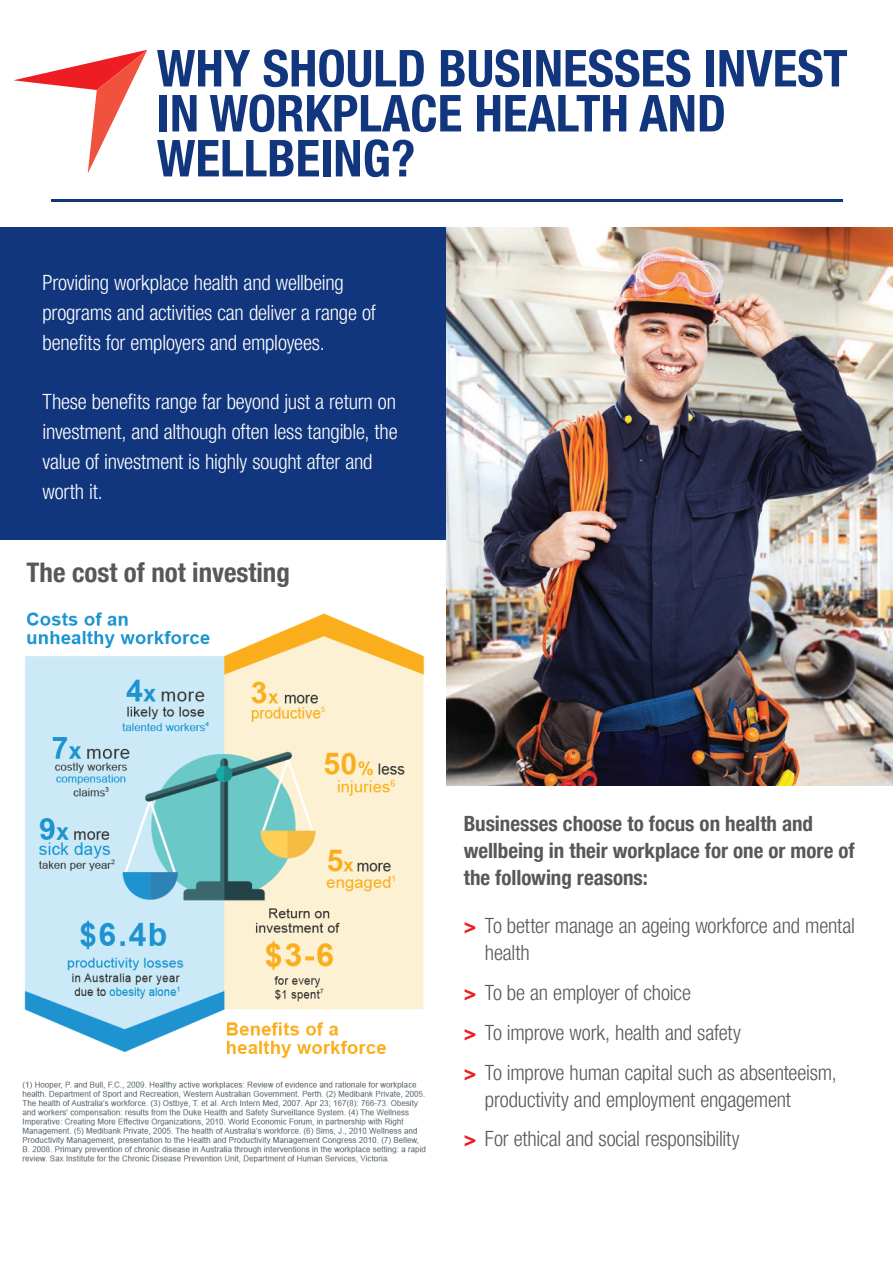
<style>
.page{position:relative;width:893px;height:1263px;background:#fff}
.page>*{position:absolute;margin:0;border:0;box-sizing:border-box;transform-origin:0 0}
.t1{font:700 condensed 51px/45px "Helvetica Neue LTW1 G";color:#11367e}
.t2{font:700 condensed 27px "Helvetica Neue LTW1 G";color:#57585a}
.t3{font:300 condensed 21px/30px "Helvetica Neue LTW1 G";letter-spacing:-.01em;color:#fff}
.t4{font:300 condensed 21px/39.8px "Helvetica Neue LTW1 G";letter-spacing:-.01em;color:#57585a}
.t5{font:700 condensed 21px/27px "Helvetica Neue LTW1 G";color:#57585a}
.s1{font-weight:700;color:#ee1d23}
</style>
<div class="page">
<div style="left:0;top:227px;width:446px;height:313px;background:#11367e"></div>
<img style="left:22px;top:612px;width:404px;height:551px">
<img style="left:446px;top:228px;width:447px;height:557px">
<svg style="left:13px;top:50px;width:134px;height:123px"></svg>
<hr style="left:51px;top:199px;width:791px;height:3px;background:#11367e">
<h1 class="t1" style="left:157px;top:46px;width:692px">WHY SHOULD BUSINESSES INVEST<br>IN WORKPLACE HEALTH AND<br>WELLBEING?</h1>
<p class="t3" style="left:43px;top:267px;width:335px">Providing workplace health and wellbeing programs and activities can deliver a range of benefits for employers and employees.</p>
<p class="t3" style="left:43px;top:387px;width:357px">These benefits range far beyond just a return on investment, and although often less tangible, the value of investment is highly sought after and worth it.</p>
<p class="t2" style="left:27px;top:556px;width:265px">The cost of not investing</p>
<p class="t5" style="left:464px;top:810px;width:392px">Businesses choose to focus on health and wellbeing in their workplace for one or more of the following reasons:</p>
<p class="t4" style="left:485px;top:912px;width:371px;line-height:27px;text-indent:-21px"><span class="s1">&gt;</span> To better manage an ageing workforce and mental health</p>
<p class="t4" style="left:464px;top:973px;width:374px"><span class="s1">&gt;</span> To be an employer of choice<br><span class="s1">&gt;</span> To improve work, health and safety<br><span class="s1">&gt;</span> To improve human capital such as absenteeism,</p>
<p class="t4" style="left:464px;top:1079px;width:329px;text-indent:21px">productivity and employment engagement <span class="s1">&gt;</span> For ethical and social responsibility</p>
</div>
